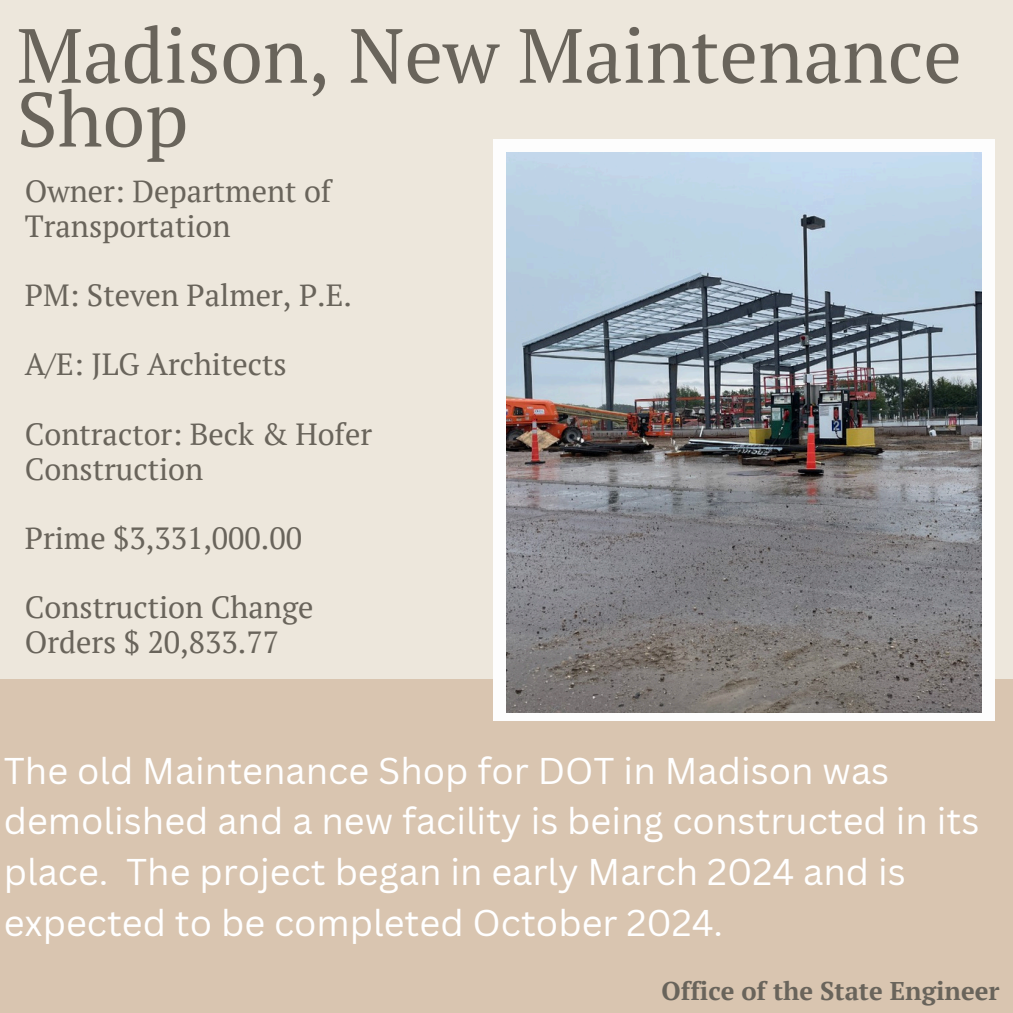
<style>
.page{position:relative;width:1013px;height:1013px;background:#fff}
.page>*{position:absolute;margin:0;border:0;box-sizing:border-box;transform-origin:0 0}
.t1{font:76.5px/63.8px "PT Serif";color:#69645b}
.t2{font:36.25px/50.6px "Canva Sans";color:#fff}
.t3{font:30.62px/34.8px "PT Serif";color:#69645b}
.t4{font:700 25.62px "PT Serif";color:#69645b}
</style>
<div class="page">
<div style="left:0;top:0;width:1012px;height:1012px;background:#ede7dc"></div>
<div style="left:0;top:679px;width:1012px;height:333px;background:#d9c5b0"></div>
<div style="left:493px;top:139px;width:501px;height:582px;background:#fdfdfd"></div>
<img style="left:506px;top:153px;width:475px;height:559px">
<h1 class="t1" style="left:17px;top:22px;width:946px">Madison, New Maintenance<br>Shop</h1>
<p class="t3" style="left:25px;top:173px;width:308px">Owner: Department of<br>Transportation</p>
<p class="t3" style="left:25px;top:277px;width:329px">PM: Steven Palmer, P.E.</p>
<p class="t3" style="left:25px;top:346px;width:263px">A/E: JLG Architects</p>
<p class="t3" style="left:25px;top:416px;width:349px">Contractor: Beck &amp; Hofer<br>Construction</p>
<p class="t3" style="left:25px;top:520px;width:279px">Prime $3,331,000.00</p>
<p class="t3" style="left:25px;top:589px;width:290px">Construction Change<br>Orders $ 20,833.77</p>
<p class="t2" style="left:4px;top:744px;width:977px">The old Maintenance Shop for DOT in Madison was demolished and a new facility is being constructed in its place. The project began in early March 2024 and is expected to be completed October 2024.</p>
<p class="t4" style="left:661px;top:973px;width:339px">Office of the State Engineer</p>
</div>
